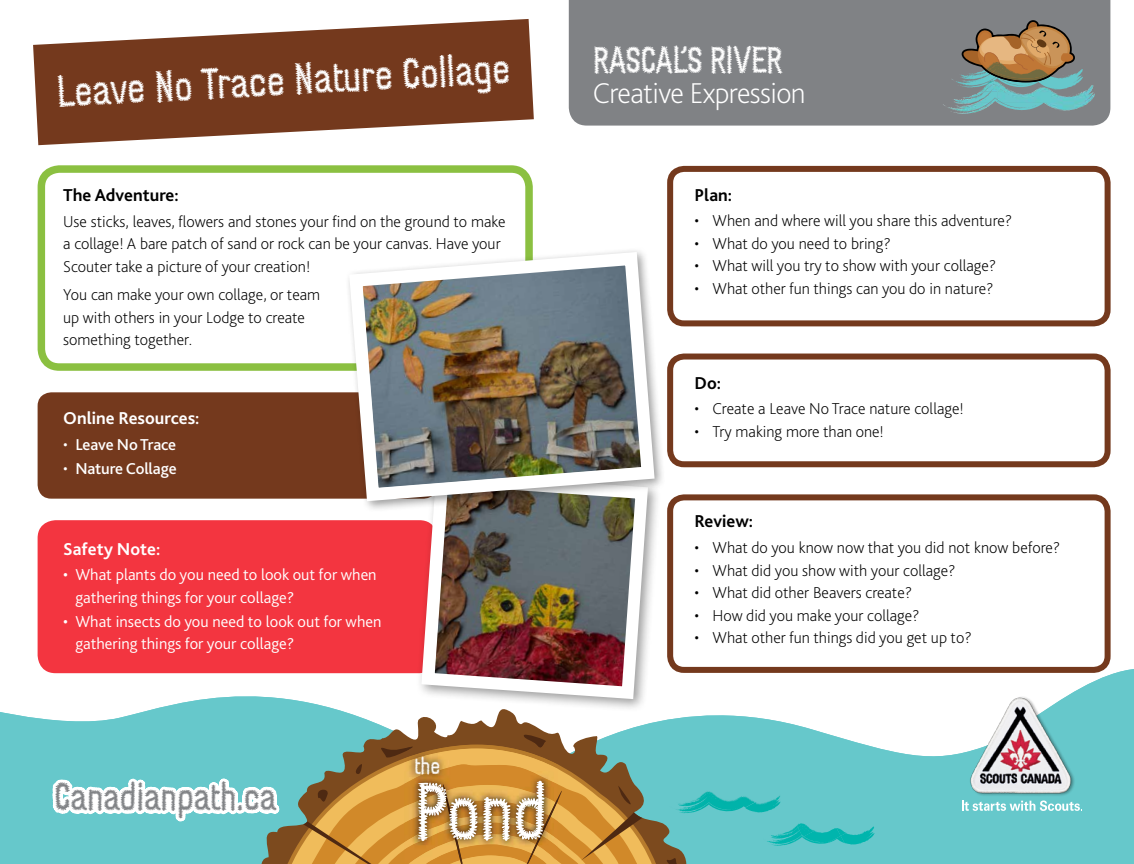
<style>
.page{position:relative;width:1134px;height:864px;background:#fff}
.page>*{position:absolute;margin:0;border:0;box-sizing:border-box;transform-origin:0 0}
.t1{font:79.35px "Conference Call BH Line Two";color:#fff}
.t2{font:43.5px "Conference Call BH Line Two";color:#fff}
.t3{font:39px "Conference Call BH Line Two";color:#808285}
.t4{font:37.5px "Conference Call BH Line Two";letter-spacing:-.02em;color:#fff}
.t5{font:200 30px "Bliss 2";letter-spacing:-.02em;color:#fff}
.t6{font:23.7px "Conference Call BH Line Two";color:#fff}
.t7{font:700 18px "Bliss 2";color:#000}
.t8{font:700 18px "Bliss 2";color:#fff}
.t9{font:200 16.5px/22.5px "Bliss 2";color:#000}
.t10{font:300 16.5px/22.5px "Bliss 2";color:#fff}
.t11{font:500 16.5px "Bliss 2";letter-spacing:-.01em;color:#fff}
.s1{font-weight:200}
</style>
<div class="page">
<svg style="left:37px;top:628px;width:1097px;height:236px;fill:#66c8cb"></svg>
<svg style="left:767px;top:823px;width:108px;height:23px"></svg>
<img style="left:745px;top:794px;width:35px;height:15px">
<img style="left:702px;top:791px;width:6px;height:11px">
<svg style="left:681px;top:706px;width:21px;height:158px;fill:#66c8cb"></svg>
<img style="left:960px;top:686px;width:121px;height:120px">
<svg style="left:962px;top:801px;width:118px;height:10px"></svg>
<svg style="left:0;top:690px;width:681px;height:174px"></svg>
<div style="left:569px;top:0;width:541px;height:126px;background:#808285"></div>
<div style="left:38px;top:520px;width:399px;height:153px;background:#f33540;border-radius:18px"></div>
<div style="left:38px;top:165px;width:495px;height:206px;border:8px solid #8bc041;border-radius:18px"></div>
<div style="left:667px;top:166px;width:444px;height:160px;border:6px solid #74391d;border-radius:14px"></div>
<div style="left:667px;top:354px;width:444px;height:113px;border:6px solid #74391d;border-radius:14px"></div>
<div style="left:670px;top:497px;width:438px;height:173px;background:#fff;border-radius:14px"></div>
<div style="left:667px;top:494px;width:444px;height:179px;border:6px solid #74391d;border-radius:14px"></div>
<div style="left:38px;top:392px;width:399px;height:107px;background:#74391d;border-radius:14px"></div>
<svg style="left:956px;top:20px;width:127px;height:70px"></svg>
<img style="left:959px;top:72px;width:111px;height:5px">
<img style="left:980px;top:81px;width:78px;height:28px">
<img style="left:976px;top:92px;width:21px;height:11px">
<img style="left:954px;top:81px;width:47px;height:5px">
<img style="left:995px;top:62px;width:47px;height:8px">
<svg style="left:33px;top:19px;width:501px;height:126px;fill:#74391d"></svg>
<div style="left:416px;top:467px;width:246px;height:246px;background:#fff"></div>
<img style="left:415px;top:513px;width:239px;height:192px">
<div style="left:344px;top:247px;width:322px;height:266px;background:#000;opacity:.4"></div>
<img style="left:342px;top:245px;width:319px;height:263px">
<h2 class="t2" style="left:55px;top:64px;width:456px;rotate:-3deg">Leave No Trace Nature Collage</h2>
<p class="t7" style="left:63px;top:184px;width:117px">The Adventure:</p>
<p class="t9" style="left:63px;top:210px;width:444px">Use sticks, leaves, flowers and stones your find on the ground to make a collage! A bare patch of sand or rock can be your canvas. Have your<br>Scouter take a picture of your creation!</p>
<p class="t9" style="left:63px;top:283px;width:259px">You can make your own collage, or team up with others in your Lodge to create something together.</p>
<p class="t8" style="left:63px;top:407px;width:138px">Online Resources:</p>
<p class="t11" style="left:63px;top:434px;width:115px"><span class="s1">•</span> Leave No Trace</p>
<p class="t11" style="left:63px;top:458px;width:115px"><span class="s1">•</span> Nature Collage</p>
<p class="t8" style="left:63px;top:538px;width:99px">Safety Note:</p>
<p class="t10" style="left:75px;top:563px;width:303px;text-indent:-12px">• What plants do you need to look out for when gathering things for your collage?</p>
<p class="t10" style="left:75px;top:610px;width:308px;text-indent:-12px">• What insects do you need to look out for when gathering things for your collage?</p>
<h3 class="t3" style="left:54px;top:772px;width:224px">Canadianpath.ca</h3>
<h3 class="t6" style="left:414px;top:751px;width:27px">the</h3>
<h1 class="t1" style="left:414px;top:761px;width:134px">Pond</h1>
<h3 class="t4" style="left:593px;top:36px;width:192px">RASCAL’S RIVER</h3>
<h3 class="t5" style="left:593px;top:75px;width:214px">Creative Expression</h3>
<p class="t7" style="left:694px;top:184px;width:39px">Plan:</p>
<p class="t9" style="left:694px;top:209px;width:319px">• When and where will you share this adventure?</p>
<p class="t9" style="left:694px;top:232px;width:198px">• What do you need to bring?</p>
<p class="t9" style="left:694px;top:254px;width:303px">• What will you try to show with your collage?</p>
<p class="t9" style="left:694px;top:277px;width:301px">• What other fun things can you do in nature?</p>
<p class="t7" style="left:694px;top:371px;width:28px">Do:</p>
<p class="t9" style="left:694px;top:397px;width:271px">• Create a Leave No Trace nature collage!</p>
<p class="t9" style="left:694px;top:419px;width:191px">• Try making more than one!</p>
<p class="t7" style="left:694px;top:510px;width:60px">Review:</p>
<p class="t9" style="left:694px;top:536px;width:367px">• What do you know now that you did not know before?</p>
<p class="t9" style="left:694px;top:558px;width:263px">• What did you show with your collage?</p>
<p class="t9" style="left:694px;top:581px;width:219px">• What did other Beavers create?</p>
<p class="t9" style="left:694px;top:603px;width:227px">• How did you make your collage?</p>
<p class="t9" style="left:694px;top:626px;width:279px">• What other fun things did you get up to?</p>
</div>
